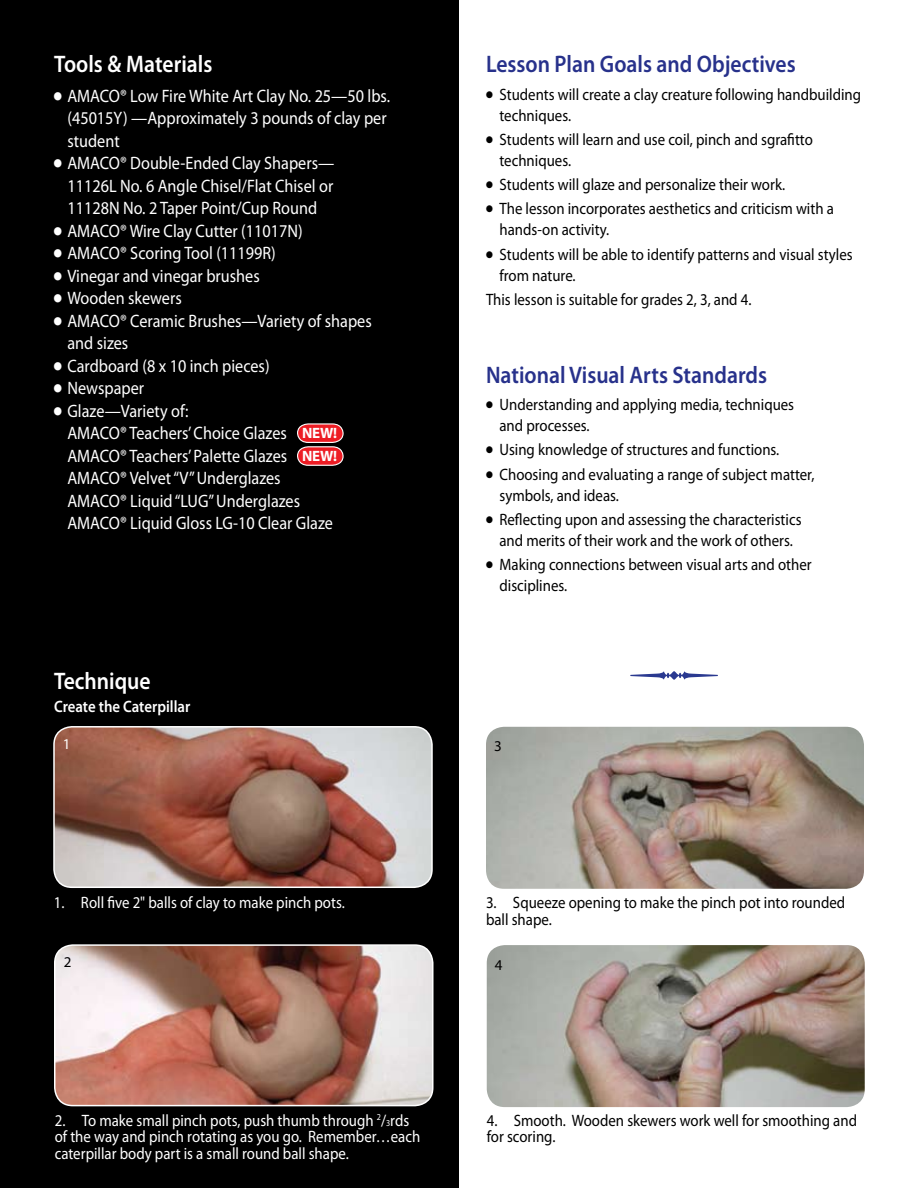
<style>
.page{position:relative;width:918px;height:1188px;background:#fff}
.page>*{position:absolute;margin:0;border:0;box-sizing:border-box;transform-origin:0 0}
.t1{font:600 24px "Myriad Pro";color:#27318b;scale:.9 1}
.t2{font:600 24px "Myriad Pro";color:#fff;scale:.9 1}
.t3{font:18px/22.5px "Myriad Pro";color:#fff;scale:.9 1}
.t4{font:16.5px/21px "Myriad Pro";color:#000;scale:.9 1}
.t5{font:16.5px/16.5px "Myriad Pro";color:#fff;scale:.9 1}
.t6{font:600 16.5px "Myriad Pro";color:#fff;scale:.9 1}
.t7{font:700 15px/22.8px "Myriad Pro";letter-spacing:-.015em;color:#fff}
.t8{font:15px "Myriad Pro";color:#000}
.t9{font:15px "Myriad Pro";color:#fff}
.s1{font-size:9.15px}
</style>
<div class="page">
<div style="left:0;top:0;width:459px;height:1188px;background:#000"></div>
<img style="left:54px;top:727px;width:378px;height:160px">
<div style="left:53px;top:726px;width:380px;height:162px;border:2px solid #fff;border-radius:18px"></div>
<img style="left:55px;top:947px;width:378px;height:159px">
<div style="left:54px;top:944px;width:380px;height:162px;border:2px solid #fff;border-radius:18px"></div>
<img style="left:486px;top:727px;width:378px;height:162px">
<img style="left:487px;top:945px;width:378px;height:162px">
<svg style="left:630px;top:671px;width:88px;height:9px"></svg>
<svg style="left:297px;top:423px;width:47px;height:43px;background:#c33238"></svg>
<h1 class="t2" style="left:54px;top:49px;width:177px">tools &amp; Materials</h1>
<p class="t3" style="left:67px;top:84px;width:360px;text-indent:-13px">● AMACO® Low Fire White Art Clay No. 25—50 lbs. (45015Y) —Approximately 3 pounds of clay per student</p>
<p class="t3" style="left:67px;top:152px;width:298px;text-align:justify;text-indent:-13px">● AMACO® Double-Ended Clay Shapers— 11126L No. 6 Angle Chisel/Flat Chisel or 11128N No. 2 Taper Point/Cup Round</p>
<p class="t3" style="left:54px;top:219px;width:278px">● AMACO® Wire Clay Cutter (11017N)</p>
<p class="t3" style="left:54px;top:242px;width:248px">● AMACO® Scoring Tool (11199R)</p>
<p class="t3" style="left:54px;top:264px;width:230px">● Vinegar and vinegar brushes</p>
<p class="t3" style="left:54px;top:287px;width:144px">● Wooden skewers</p>
<p class="t3" style="left:67px;top:309px;width:340px;text-indent:-13px">● AMACO® Ceramic Brushes—Variety of shapes and sizes</p>
<p class="t3" style="left:54px;top:354px;width:241px">● Cardboard (8 x 10 inch pieces)</p>
<p class="t3" style="left:54px;top:377px;width:102px">● Newspaper</p>
<p class="t3" style="left:67px;top:399px;width:297px;text-indent:-13px">● Glaze—Variety of:<br>AMACO® Teachers’ Choice Glazes<br>AMACO® Teachers’ Palette Glazes<br>AMACO® Velvet “V” Underglazes<br>AMACO® Liquid “LUG” Underglazes<br>AMACO® Liquid Gloss LG-10 Clear Glaze</p>
<p class="t7" style="left:302px;top:421px;width:36px">NEW!<br>NEW!</p>
<h1 class="t2" style="left:54px;top:666px;width:109px">Technique</h1>
<p class="t6" style="left:54px;top:696px;width:153px">Create the Caterpillar</p>
<p class="t9" style="left:63px;top:735px;width:9px">1</p>
<p class="t5" style="left:54px;top:894px;width:325px">1. Roll five 2" balls of clay to make pinch pots.</p>
<p class="t8" style="left:64px;top:953px;width:9px">2</p>
<p class="t5" style="left:55px;top:1112px;width:408px">2. To make small pinch pots, push thumb through <sup>2</sup>/<span class="s1">3</span>rds of the way and pinch rotating as you go. Remember…each caterpillar body part is a small round ball shape.</p>
<h1 class="t1" style="left:486px;top:49px;width:346px">Lesson Plan Goals and Objectives</h1>
<p class="t4" style="left:499px;top:83px;width:403px;text-indent:-13px">● Students will create a clay creature following handbuilding techniques.</p>
<p class="t4" style="left:499px;top:129px;width:350px;text-indent:-13px">● Students will learn and use coil, pinch and sgrafitto techniques.</p>
<p class="t4" style="left:486px;top:174px;width:334px">● Students will glaze and personalize their work.</p>
<p class="t4" style="left:499px;top:198px;width:373px;text-indent:-13px">● The lesson incorporates aesthetics and criticism with a hands-on activity.</p>
<p class="t4" style="left:499px;top:243px;width:394px;text-indent:-13px">● Students will be able to identify patterns and visual styles from nature.</p>
<p class="t4" style="left:486px;top:289px;width:297px">This lesson is suitable for grades 2, 3, and 4.</p>
<h1 class="t1" style="left:486px;top:359px;width:314px">National Visual Arts Standards</h1>
<p class="t4" style="left:499px;top:394px;width:329px;text-indent:-13px">● Understanding and applying media, techniques and processes.</p>
<p class="t4" style="left:486px;top:439px;width:328px">● Using knowledge of structures and functions.</p>
<p class="t4" style="left:499px;top:463px;width:351px;text-indent:-13px">● Choosing and evaluating a range of subject matter, symbols, and ideas.</p>
<p class="t4" style="left:486px;top:509px;width:352px;text-align:center">● Reflecting upon and assessing the characteristics and merits of their work and the work of others.</p>
<p class="t4" style="left:499px;top:554px;width:348px;text-indent:-13px">● Making connections between visual arts and other disciplines.</p>
<p class="t8" style="left:494px;top:737px;width:9px">3</p>
<p class="t4" style="left:486px;top:894px;width:401px;line-height:16.5px">3. Squeeze opening to make the pinch pot into rounded ball shape.</p>
<p class="t8" style="left:495px;top:955px;width:9px">4</p>
<p class="t4" style="left:487px;top:1112px;width:413px;line-height:16.5px">4. Smooth. Wooden skewers work well for smoothing and for scoring.</p>
</div>
